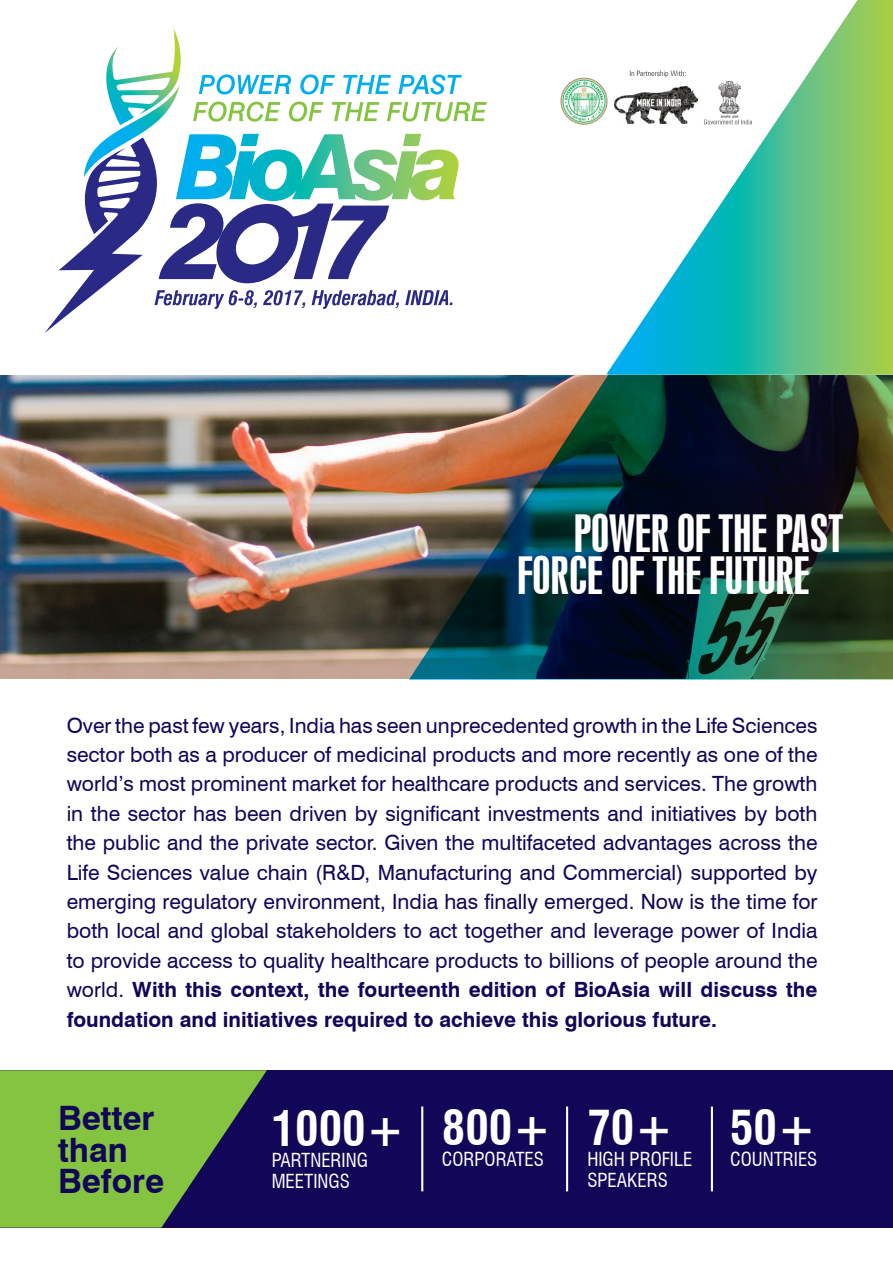
<style>
.page{position:relative;width:893px;height:1263px;background:#fff}
.page>*{position:absolute;margin:0;border:0;box-sizing:border-box;transform-origin:0 0}
.Highlight_Points{font:48.15px "Swiss 924 BT Regular B";color:#fff}
.Bullet_Para{font:700 condensed 46.95px "Swiss 721 BT";color:#fff}
.HH{font:700 33.6px/31.5px "Swiss 721 BT";color:#110658}
.body{font:21px/29.4px "Swiss 721 BT";color:#110658;text-align:justify}
.Bullet_Para-2{font:condensed 18.9px/21px "Swiss 721 BT";color:#fff}
.s1{font-weight:700}
</style>
<div class="page">
<div style="left:0;top:1070px;width:893px;height:157px;background:#110658"></div>
<hr style="left:711px;top:1106px;width:2px;height:85px;background:#fff">
<hr style="left:566px;top:1106px;width:2px;height:85px;background:#fff">
<hr style="left:421px;top:1106px;width:2px;height:85px;background:#fff">
<img style="left:0;top:375px;width:409px;height:303px">
<img style="left:409px;top:374px;width:484px;height:306px">
<svg style="left:606px;top:0;width:287px;height:374px"></svg>
<svg style="left:45px;top:29px;width:442px;height:304px"></svg>
<img style="left:560px;top:77px;width:48px;height:48px">
<svg style="left:630px;top:71px;width:56px;height:6px"></svg>
<img style="left:719px;top:81px;width:21px;height:37px">
<svg style="left:704px;top:119px;width:48px;height:5px"></svg>
<img style="left:614px;top:86px;width:83px;height:38px">
<svg style="left:0;top:1070px;width:267px;height:157px"></svg>
<p class="Highlight_Points" style="left:574px;top:504px;width:271px">POWER OF THE PAST</p>
<p class="Highlight_Points" style="left:517px;top:546px;width:294px">FORCE OF THE FUTURE</p>
<p class="body" style="left:67px;top:710px;width:752px">Over the past few years, India has seen unprecedented growth in the Life Sciences sector both as a producer of medicinal products and more recently as one of the world’s most prominent market for healthcare products and services. The growth in the sector has been driven by significant investments and initiatives by both the public and the private sector. Given the multifaceted advantages across the Life Sciences value chain (R&amp;D, Manufacturing and Commercial) supported by emerging regulatory environment, India has finally emerged. Now is the time for both local and global stakeholders to act together and leverage power of India to provide access to quality healthcare products to billions of people around the world. <span class="s1">With this context, the fourteenth edition of BioAsia will discuss the foundation and initiatives required to achieve this glorious future.</span></p>
<p class="HH" style="left:58px;top:1102px;width:108px">Better than<br>Before</p>
<p class="Bullet_Para" style="left:272px;top:1100px;width:135px">1000+</p>
<p class="Bullet_Para-2" style="left:272px;top:1149px;width:98px">PARTNERING<br>MEETINGS</p>
<p class="Bullet_Para" style="left:442px;top:1099px;width:111px">800+</p>
<p class="Bullet_Para-2" style="left:442px;top:1148px;width:104px">CORPORATES</p>
<p class="Bullet_Para" style="left:587px;top:1100px;width:88px">70+</p>
<p class="Bullet_Para-2" style="left:587px;top:1148px;width:106px">HIGH PROFILE<br>SPEAKERS</p>
<p class="Bullet_Para" style="left:730px;top:1099px;width:88px">50+</p>
<p class="Bullet_Para-2" style="left:730px;top:1148px;width:89px">COUNTRIES</p>
</div>
